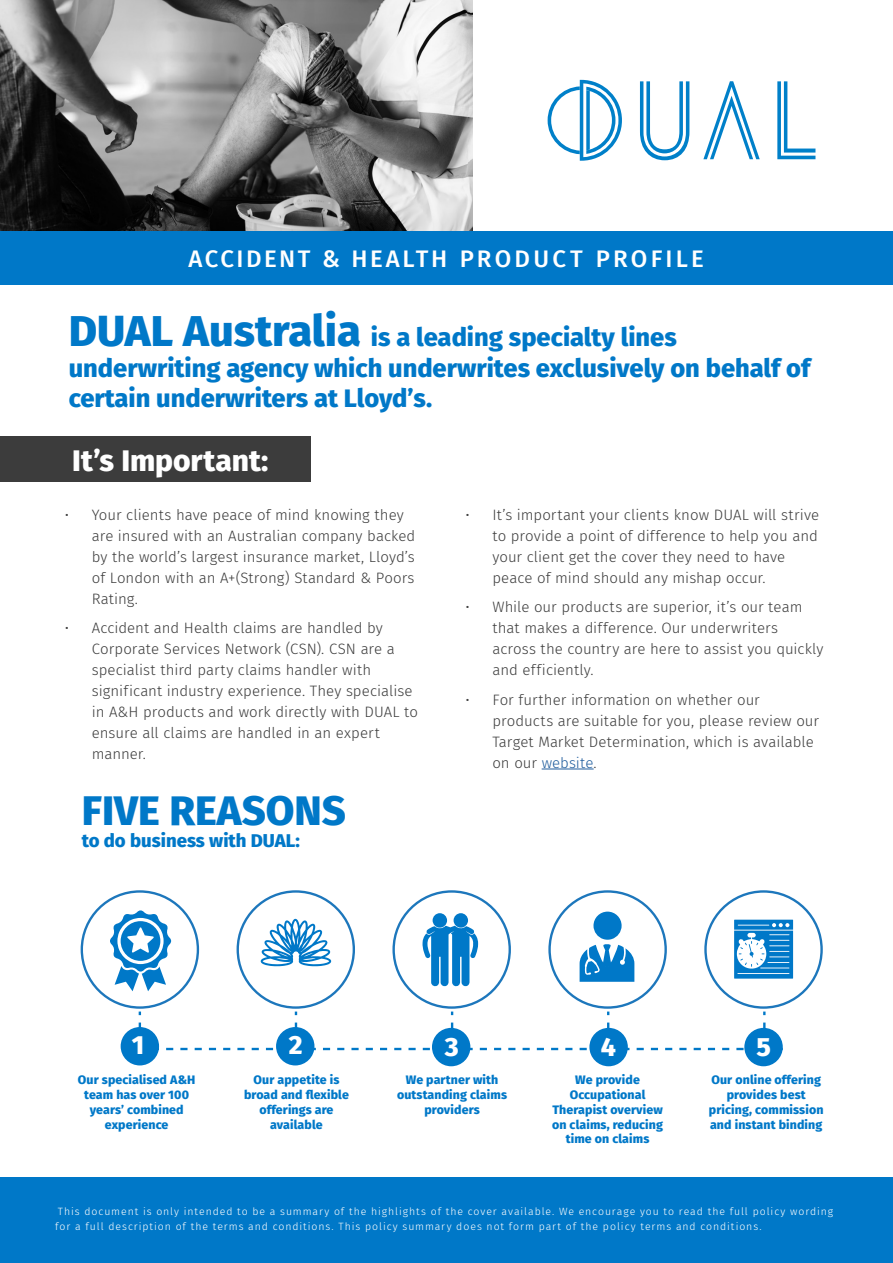
<style>
.page{position:relative;width:893px;height:1263px;background:#fff}
.page>*{position:absolute;margin:0;border:0;box-sizing:border-box;transform-origin:0 0}
.t1{font:800 41.55px "Fira Sans";color:#0078c8}
.t2{font:800 30px "Fira Sans";color:#fff}
.t3{font:800 26.4px "Fira Sans";color:#fff}
.t4{font:800 25.5px/30.6px "Fira Sans";color:#0078c8}
.t5{font:500 24px "Fira Sans";letter-spacing:.13em;color:#fff}
.t6{font:800 18.6px "Fira Sans";color:#0078c8}
.t7{font:300 15px/21px "Fira Sans";color:#3c3c3c}
.t8{font:800 12.45px/14.9px "Fira Sans";letter-spacing:.01em;color:#0078c8;text-align:center}
.t9{font:300 10.5px/15px "Fira Sans";letter-spacing:.09em;color:#fff}
.s1{font-size:43.5px}
.s2{color:#215e9e}
</style>
<div class="page">
<div style="left:0;top:231px;width:893px;height:53px;background:#0078c8"></div>
<svg style="left:777px;top:81px;width:38px;height:78px"></svg>
<svg style="left:640px;top:81px;width:49px;height:79px"></svg>
<svg style="left:703px;top:81px;width:57px;height:78px"></svg>
<svg style="left:548px;top:80px;width:74px;height:81px"></svg>
<img style="left:0;top:0;width:472px;height:231px">
<div style="left:0;top:1178px;width:893px;height:85px;background:#0078c8"></div>
<div style="left:0;top:436px;width:310px;height:46px;background:#3c3c3c"></div>
<hr style="left:542px;top:769px;width:52px;height:1px;background:#215e9e">
<svg style="left:166px;top:1048px;width:578px;height:2px"></svg>
<div style="left:81px;top:890px;width:118px;height:119px;border:2px solid #1d77bc;border-radius:50%"></div>
<div style="left:121px;top:1027px;width:38px;height:38px;background:#0078c8;border-radius:50%"></div>
<div style="left:237px;top:890px;width:118px;height:119px;border:2px solid #1d77bc;border-radius:50%"></div>
<div style="left:276px;top:1027px;width:38px;height:38px;background:#0078c8;border-radius:50%"></div>
<svg style="left:607px;top:1022px;width:2px;height:6px"></svg>
<div style="left:548px;top:890px;width:119px;height:119px;border:2px solid #1d77bc;border-radius:50%"></div>
<div style="left:589px;top:1028px;width:39px;height:38px;background:#0078c8;border-radius:50%"></div>
<svg style="left:763px;top:1022px;width:2px;height:6px"></svg>
<div style="left:704px;top:890px;width:119px;height:119px;border:2px solid #1d77bc;border-radius:50%"></div>
<div style="left:744px;top:1028px;width:39px;height:38px;background:#0078c8;border-radius:50%"></div>
<svg style="left:451px;top:1022px;width:2px;height:6px"></svg>
<div style="left:392px;top:890px;width:119px;height:119px;border:2px solid #1d77bc;border-radius:50%"></div>
<div style="left:432px;top:1028px;width:38px;height:38px;background:#0078c8;border-radius:50%"></div>
<svg style="left:110px;top:910px;width:62px;height:81px"></svg>
<svg style="left:260px;top:918px;width:72px;height:48px"></svg>
<svg style="left:422px;top:926px;width:56px;height:61px"></svg>
<div style="left:433px;top:913px;width:14px;height:15px;background:#0078c8;border-radius:50%"></div>
<div style="left:454px;top:913px;width:14px;height:15px;background:#0078c8;border-radius:50%"></div>
<svg style="left:580px;top:912px;width:54px;height:70px"></svg>
<svg style="left:734px;top:920px;width:59px;height:58px"></svg>
<p class="t5" style="left:189px;top:239px;width:517px">ACCIDENT &amp; HEALTH PRODUCT PROFILE</p>
<p class="t4" style="left:69px;top:320px;width:743px"><span class="s1">DUAL Australia</span> is a leading specialty lines underwriting agency which underwrites exclusively on behalf of certain underwriters at Lloyd’s.</p>
<p class="t2" style="left:72px;top:434px;width:198px">It’s Important:</p>
<p class="t7" style="left:92px;top:504px;width:325px;text-indent:-27px">• Your clients have peace of mind knowing they are insured with an Australian company backed by the world’s largest insurance market, Lloyd’s of London with an A+(Strong) Standard &amp; Poors Rating.</p>
<p class="t7" style="left:92px;top:617px;width:328px;text-indent:-27px">• Accident and Health claims are handled by Corporate Services Network (CSN). CSN are a specialist third party claims handler with significant industry experience. They specialise in A&amp;H products and work directly with DUAL to ensure all claims are handled in an expert manner.</p>
<p class="t1" style="left:82px;top:774px;width:266px">FIVE REASONS</p>
<p class="t6" style="left:82px;top:824px;width:220px">to do business with DUAL:</p>
<p class="t7" style="left:492px;top:504px;width:328px;text-indent:-27px">• It’s important your clients know DUAL will strive to provide a point of difference to help you and your client get the cover they need to have peace of mind should any mishap occur.</p>
<p class="t7" style="left:492px;top:596px;width:333px;text-indent:-27px">• While our products are superior, it’s our team that makes a difference. Our underwriters across the country are here to assist you quickly and efficiently.</p>
<p class="t7" style="left:492px;top:689px;width:328px;text-indent:-27px">• For further information on whether our products are suitable for you, please review our Target Market Determination, which is available on our <span class="s2">website</span>.</p>
<p class="t3" style="left:132px;top:1022px;width:14px">1</p>
<p class="t3" style="left:289px;top:1022px;width:15px">2</p>
<p class="t3" style="left:601px;top:1023px;width:17px">4</p>
<p class="t3" style="left:756px;top:1023px;width:16px">5</p>
<p class="t3" style="left:445px;top:1023px;width:15px">3</p>
<p class="t8" style="left:78px;top:1071px;width:119px">Our specialised A&amp;H team has over 100 years’ combined experience</p>
<p class="t8" style="left:244px;top:1071px;width:106px">Our appetite is broad and flexible offerings are available</p>
<p class="t8" style="left:552px;top:1071px;width:112px">We provide<br>Occupational<br>Therapist overview on claims, reducing time on claims</p>
<p class="t8" style="left:709px;top:1071px;width:116px">Our online offering provides best pricing, commission and instant binding</p>
<p class="t8" style="left:397px;top:1071px;width:112px">We partner with outstanding claims providers</p>
<p class="t9" style="left:55px;top:1204px;width:779px">This document is only intended to be a summary of the highlights of the cover available. We encourage you to read the full policy wording for a full description of the terms and conditions. This policy summary does not form part of the policy terms and conditions.</p>
</div>
